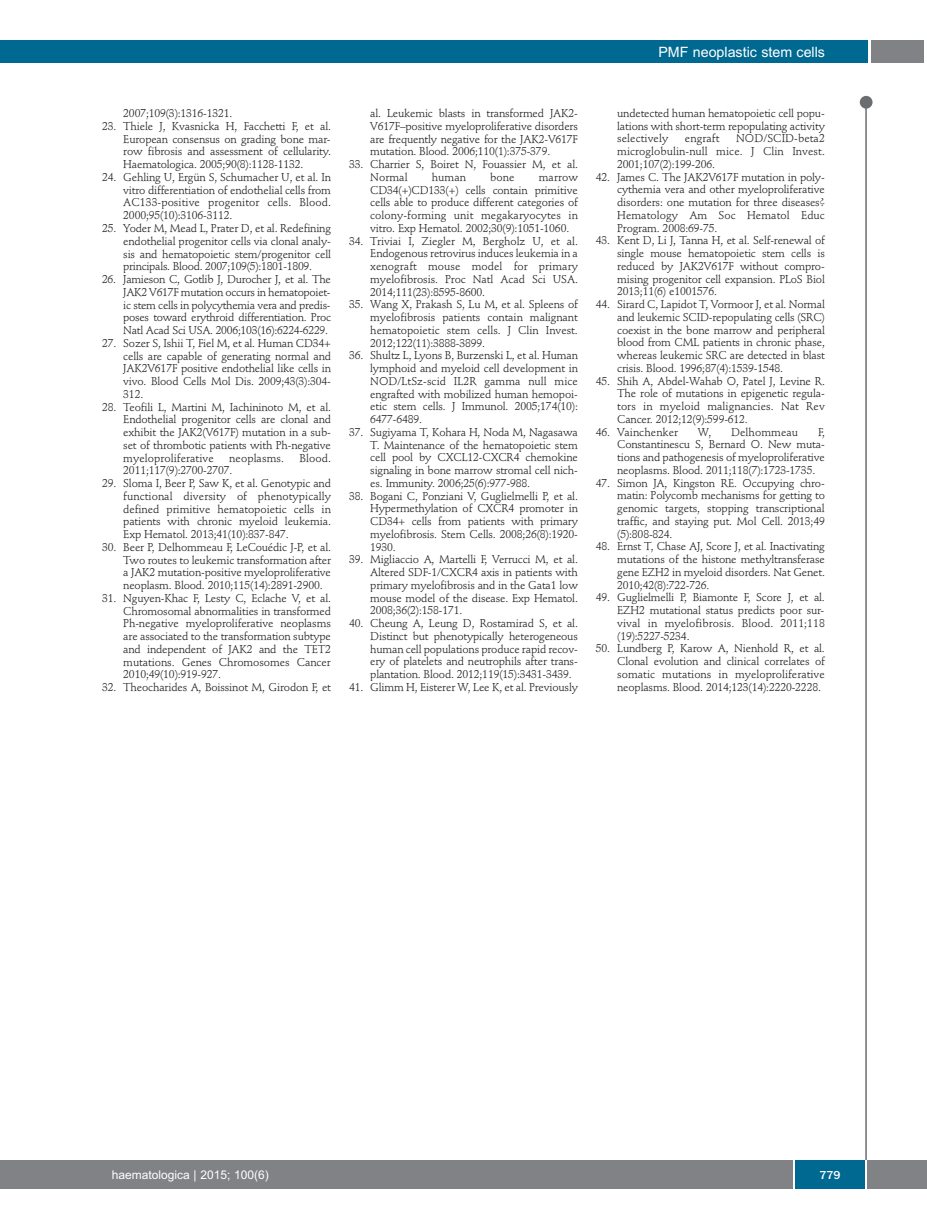
<style>
.page{position:relative;width:927px;height:1225px;background:#fff}
.page>*{position:absolute;margin:0;border:0;box-sizing:border-box;transform-origin:0 0}
.t1{font:14.25px "Arial";color:#fff}
.t2{font:12px "Arial";color:#fff}
.t3{font:500 12px "Franklin Gothic";color:#fff}
.t4{font:11.25px/12.8px "Stempel Schneidler";letter-spacing:-.015em;color:#231f20;text-align:justify}
.t5{font:11.25px "Stempel Schneidler";letter-spacing:.005em;color:#231f20}
</style>
<div class="page">
<div style="left:860px;top:96px;width:12px;height:13px;background:#6c6d70;border-radius:50%"></div>
<hr style="left:865px;top:98px;width:2px;height:1062px;background:#6c6d70">
<div style="left:871px;top:40px;width:52px;height:22px;background:#808285"></div>
<div style="left:18px;top:40px;width:849px;height:22px;background:#006991"></div>
<div style="left:17px;top:1160px;width:910px;height:28px;background:#808285"></div>
<div style="left:795px;top:1160px;width:70px;height:28px;background:#006991"></div>
<hr style="left:793px;top:1160px;width:2px;height:28px;background:#fff">
<hr style="left:865px;top:1160px;width:2px;height:28px;background:#fff">
<div style="left:0;top:40px;width:19px;height:22px;background:#006991"></div>
<div style="left:0;top:1160px;width:18px;height:28px;background:#808285"></div>
<p class="t1" style="left:658px;top:44px;width:168px">PMF neoplastic stem cells</p>
<p class="t4" style="left:123px;top:108px;width:111px">2007;109(3):1316-1321.</p>
<p class="t4" style="left:123px;top:121px;width:209px;text-indent:-21px">23. Thiele J, Kvasnicka H, Facchetti F, et al.<br>European consensus on grading bone mar&shy;row fibrosis and assessment of cellularity.<br>Haematologica. 2005;90(8):1128-1132.</p>
<p class="t4" style="left:123px;top:172px;width:209px;text-indent:-21px">24. Gehling U, Ergün S, Schumacher U, et al. In vitro differentiation of endothelial cells from AC133-positive progenitor cells. Blood.<br>2000;95(10):3106-3112.</p>
<p class="t4" style="left:123px;top:223px;width:209px;text-indent:-21px">25. Yoder M, Mead L, Prater D, et al. Redefining endothelial progenitor cells via clonal analy&shy;sis and hematopoietic stem/progenitor cell principals. Blood. 2007;109(5):1801-1809.</p>
<p class="t4" style="left:123px;top:274px;width:209px;text-indent:-21px">26. Jamieson C, Gotlib J, Durocher J, et al. The JAK2 V617F mutation occurs in hematopoiet&shy;ic stem cells in polycythemia vera and predis&shy;poses toward erythroid differentiation. Proc Natl Acad Sci USA. 2006;103(16):6224-6229.</p>
<p class="t4" style="left:123px;top:337px;width:209px;text-indent:-21px">27. Sozer S, Ishii T, Fiel M, et al. Human CD34+ cells are capable of generating normal and JAK2V617F positive endothelial like cells in vivo. Blood Cells Mol Dis. 2009;43(3):304- 312.</p>
<p class="t4" style="left:123px;top:401px;width:209px;text-indent:-21px">28. Teofili L, Martini M, Iachininoto M, et al.<br>Endothelial progenitor cells are clonal and exhibit the JAK2(V617F) mutation in a sub&shy;set of thrombotic patients with Ph-negative myeloproliferative</p>
<p class="t5" style="left:229px;top:453px;width:56px">neoplasms.</p>
<p class="t4" style="left:300px;top:452px;width:33px">Blood.</p>
<p class="t4" style="left:123px;top:465px;width:111px">2011;117(9):2700-2707.</p>
<p class="t4" style="left:123px;top:478px;width:209px;text-indent:-21px">29. Sloma I, Beer P, Saw K, et al. Genotypic and functional diversity of phenotypically defined primitive hematopoietic cells in patients with chronic myeloid leukemia.<br>Exp Hematol. 2013;41(10):837-847.</p>
<p class="t4" style="left:123px;top:541px;width:209px;text-indent:-21px">30. Beer P, Delhommeau F, LeCouédic J-P, et al.<br>Two routes to leukemic transformation after a JAK2 mutation-positive myeloproliferative neoplasm. Blood. 2010;115(14):2891-2900.</p>
<p class="t4" style="left:123px;top:592px;width:209px;text-indent:-21px">31. Nguyen-Khac F, Lesty C, Eclache V, et al.<br>Chromosomal abnormalities in transformed Ph-negative myeloproliferative neoplasms are associated to the transformation subtype and independent of JAK2 and the TET2 mutations. Genes Chromosomes Cancer 2010;49(10):919-927.</p>
<p class="t4" style="left:102px;top:682px;width:230px">32. Theocharides A, Boissinot M, Girodon F, et</p>
<p class="t4" style="left:370px;top:108px;width:209px">al. Leukemic blasts in transformed JAK2- V617F–positive myeloproliferative disorders are frequently negative for the JAK2-V617F mutation. Blood. 2006;110(1):375-379.</p>
<p class="t4" style="left:370px;top:159px;width:209px;text-indent:-21px">33. Charrier S, Boiret N, Fouassier M, et al.<br>Normal</p>
<p class="t4" style="left:432px;top:172px;width:36px">human</p>
<p class="t4" style="left:490px;top:172px;width:26px">bone</p>
<p class="t4" style="left:370px;top:172px;width:209px;text-indent:168px">marrow CD34(+)CD133(+) cells contain primitive cells able to produce different categories of colony-forming unit megakaryocytes in vitro. Exp Hematol. 2002;30(9):1051-1060.</p>
<p class="t4" style="left:370px;top:235px;width:209px;text-indent:-21px">34. Triviai I, Ziegler M, Bergholz U, et al.<br>Endogenous retrovirus induces leukemia in a xenograft mouse model for primary myelofibrosis. Proc Natl Acad Sci USA.<br>2014;111(23):8595-8600.</p>
<p class="t4" style="left:370px;top:299px;width:209px;text-indent:-21px">35. Wang X, Prakash S, Lu M, et al. Spleens of myelofibrosis patients contain malignant hematopoietic stem cells. J Clin Invest.<br>2012;122(11):3888-3899.</p>
<p class="t4" style="left:370px;top:350px;width:209px;text-indent:-21px">36. Shultz L, Lyons B, Burzenski L, et al. Human lymphoid and myeloid cell development in NOD/LtSz-scid IL2R gamma null mice engrafted with mobilized human hemopoi&shy;etic stem cells. J Immunol. 2005;174(10):<br>6477-6489.</p>
<p class="t4" style="left:370px;top:427px;width:209px;text-indent:-21px">37. Sugiyama T, Kohara H, Noda M, Nagasawa T. Maintenance of the hematopoietic stem cell pool by CXCL12-CXCR4 chemokine signaling in bone marrow stromal cell nich&shy;es. Immunity. 2006;25(6):977-988.</p>
<p class="t4" style="left:370px;top:490px;width:209px;text-indent:-21px">38. Bogani C, Ponziani V, Guglielmelli P, et al.<br>Hypermethylation of CXCR4 promoter in CD34+ cells from patients with primary myelofibrosis. Stem Cells. 2008;26(8):1920- 1930.</p>
<p class="t4" style="left:370px;top:554px;width:209px;text-indent:-21px">39. Migliaccio A, Martelli F, Verrucci M, et al.<br>Altered SDF-1/CXCR4 axis in patients with primary myelofibrosis and in the Gata1 low mouse model of the disease. Exp Hematol.<br>2008;36(2):158-171.</p>
<p class="t4" style="left:370px;top:618px;width:209px;text-indent:-21px">40. Cheung A, Leung D, Rostamirad S, et al.<br>Distinct but phenotypically heterogeneous human cell populations produce rapid recov&shy;ery of platelets and neutrophils after trans&shy;plantation. Blood. 2012;119(15):3431-3439.</p>
<p class="t4" style="left:349px;top:681px;width:230px">41. Glimm H, Eisterer W, Lee K, et al. Previously</p>
<p class="t4" style="left:617px;top:108px;width:209px">undetected human hematopoietic cell popu&shy;lations with short-term repopulating activity selectively</p>
<p class="t4" style="left:617px;top:133px;width:209px;text-indent:119px">NOD/SCID-beta2 microglobulin-null mice. J Clin Invest.<br>2001;107(2):199-206.</p>
<p class="t4" style="left:617px;top:171px;width:209px;text-indent:-21px">42. James C. The JAK2V617F mutation in poly&shy;cythemia vera and other myeloproliferative disorders: one mutation for three diseases?<br>Hematology Am Soc Hematol Educ Program. 2008:69-75.</p>
<p class="t4" style="left:617px;top:235px;width:209px;text-indent:-21px">43. Kent D, Li J, Tanna H, et al. Self-renewal of single mouse hematopoietic stem cells is reduced by JAK2V617F without compro&shy;mising progenitor cell expansion. PLoS Biol 2013;11(6) e1001576.</p>
<p class="t4" style="left:617px;top:299px;width:209px;text-indent:-21px">44. Sirard C, Lapidot T, Vormoor J, et al. Normal and leukemic SCID-repopulating cells (SRC) coexist in the bone marrow and peripheral blood from CML patients in chronic phase, whereas leukemic SRC are detected in blast crisis. Blood. 1996;87(4):1539-1548.</p>
<p class="t4" style="left:617px;top:375px;width:209px;text-indent:-21px">45. Shih A, Abdel-Wahab O, Patel J, Levine R.<br>The role of mutations in epigenetic regula&shy;tors in myeloid malignancies. Nat Rev Cancer. 2012;12(9):599-612.</p>
<p class="t5" style="left:596px;top:427px;width:84px">46. Vainchenker</p>
<p class="t4" style="left:698px;top:426px;width:15px">W,</p>
<p class="t5" style="left:731px;top:427px;width:69px">Delhommeau</p>
<p class="t5" style="left:685px;top:134px;width:36px">engraft</p>
<p class="t4" style="left:617px;top:426px;width:209px;text-indent:201px">F, Constantinescu S, Bernard O. New muta&shy;tions and pathogenesis of myeloproliferative neoplasms. Blood. 2011;118(7):1723-1735.</p>
<p class="t4" style="left:617px;top:477px;width:209px;text-indent:-21px">47. Simon JA, Kingston RE. Occupying chro&shy;matin: Polycomb mechanisms for getting to genomic targets, stopping transcriptional traffic, and staying put. Mol Cell. 2013;49 (5):808-824.</p>
<p class="t4" style="left:617px;top:541px;width:209px;text-indent:-21px">48. Ernst T, Chase AJ, Score J, et al. Inactivating mutations of the histone methyltransferase gene EZH2 in myeloid disorders. Nat Genet.<br>2010;42(8):722-726.</p>
<p class="t4" style="left:617px;top:592px;width:209px;text-indent:-21px">49. Guglielmelli P, Biamonte F, Score J, et al.<br>EZH2 mutational status predicts poor sur&shy;vival in myelofibrosis. Blood. 2011;118 (19):5227-5234.</p>
<p class="t4" style="left:617px;top:643px;width:209px;text-indent:-21px">50. Lundberg P, Karow A, Nienhold R, et al.<br>Clonal evolution and clinical correlates of somatic mutations in myeloproliferative neoplasms. Blood. 2014;123(14):2220-2228.</p>
<p class="t2" style="left:112px;top:1167px;width:158px">haematologica | 2015; 100(6)</p>
<p class="t3" style="left:819px;top:1167px;width:22px">779</p>
</div>
